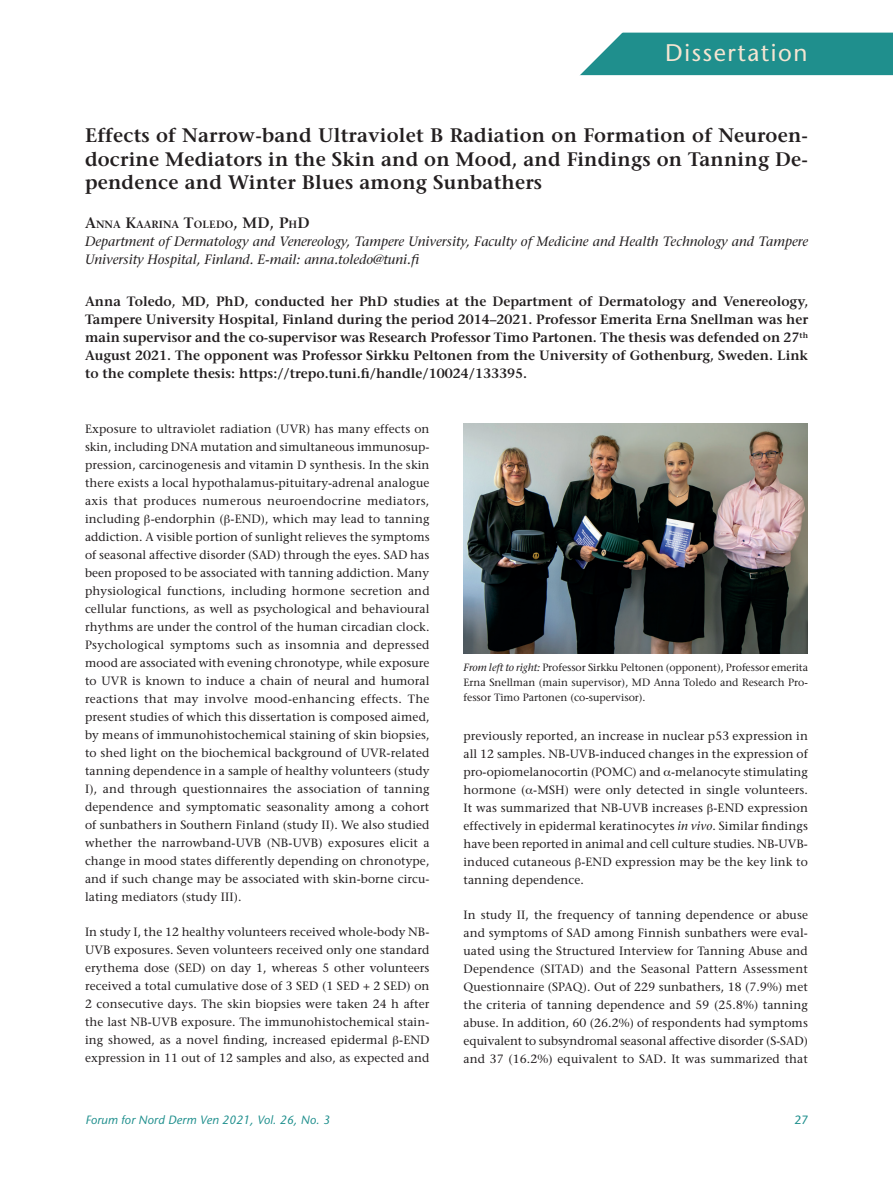
<style>
.page{position:relative;width:893px;height:1191px;background:#fff}
.page>*{position:absolute;margin:0;border:0;box-sizing:border-box;transform-origin:0 0}
.t1{font:24px "Stone Sans";letter-spacing:.065em;color:#f5e5d2}
.t2{font:600 19.5px/23.4px "Stone Serif";letter-spacing:.01em;color:#231f20;text-align:justify}
.t3{font:600 13.5px/18px "Stone Serif";color:#231f20;text-align:justify}
.t4{font:italic 13.5px/18px "Stone Serif";color:#231f20}
.t5{font:12px/18px "Stone Serif";letter-spacing:.01em;color:#231f20;text-align:justify}
.t6{font:italic 12px "Stone Sans";letter-spacing:.01em;color:#1f8f8d}
.t7{font:12px "Stone Sans";color:#1f8f8d}
.t8{font:10.5px/15px "Stone Serif";color:#231f20;text-align:justify}
.t9{font:600 10.5px "Stone Serif";letter-spacing:.015em;color:#231f20}
.s1{font-size:15px}
.s2{font-style:italic}
</style>
<div class="page">
<svg style="left:579px;top:32px;width:314px;height:44px;background:#359a98"></svg>
<img style="left:463px;top:424px;width:345px;height:229px">
<h1 class="t1" style="left:665px;top:39px;width:144px">Dissertation</h1>
<h2 class="t2" style="left:85px;top:124px;width:724px">Effects of Narrow-band Ultraviolet B Radiation on Formation of Neuroen&shy;docrine Mediators in the Skin and on Mood, and Findings on Tanning De&shy;pendence and Winter Blues among Sunbathers</h2>
<p class="t9" style="left:85px;top:218px;width:225px"><span class="s1">A</span>NNA <span class="s1">K</span>AARINA <span class="s1">T</span>OLEDO<span class="s1">, MD, P</span>H<span class="s1">D</span></p>
<p class="t4" style="left:85px;top:233px;width:724px">Department of Dermatology and Venereology, Tampere University, Faculty of Medicine and Health Technology and Tampere<br>University Hospital, Finland. E-mail: anna.toledo@tuni.fi</p>
<p class="t3" style="left:85px;top:292px;width:725px">Anna Toledo, MD, PhD, conducted her PhD studies at the Department of Dermatology and Venereology, Tampere University Hospital, Finland during the period 2014–2021. Professor Emerita Erna Snellman was her main supervisor and the co-supervisor was Research Professor Timo Partonen. The thesis was defended on 27<sup>th </sup>August 2021. The opponent was Professor Sirkku Peltonen from the University of Gothenburg, Sweden. Link to the complete thesis: https://trepo.tuni.fi/handle/10024/133395.</p>
<p class="t5" style="left:85px;top:420px;width:346px">Exposure to ultraviolet radiation (UVR) has many effects on skin, including DNA mutation and simultaneous immunosup&shy;pression, carcinogenesis and vitamin D synthesis. In the skin there exists a local hypothalamus-pituitary-adrenal analogue axis that produces numerous neuroendocrine mediators, including -endorphin ( -END), which may lead to tanning addiction. A visible portion of sunlight relieves the symptoms of seasonal affective disorder (SAD) through the eyes. SAD has been proposed to be associated with tanning addiction. Many physiological functions, including hormone secretion and cellular functions, as well as psychological and behavioural rhythms are under the control of the human circadian clock.<br>Psychological symptoms such as insomnia and depressed mood are associated with evening chronotype, while exposure to UVR is known to induce a chain of neural and humoral reactions that may involve mood-enhancing effects. The present studies of which this dissertation is composed aimed, by means of immunohistochemical staining of skin biopsies, to shed light on the biochemical background of UVR-related tanning dependence in a sample of healthy volunteers (study I), and through questionnaires the association of tanning dependence and symptomatic seasonality among a cohort of sunbathers in Southern Finland (study II). We also studied whether the narrowband-UVB (NB-UVB) exposures elicit a change in mood states differently depending on chronotype, and if such change may be associated with skin-borne circu&shy;lating mediators (study III).</p>
<p class="t5" style="left:85px;top:923px;width:346px">In study I, the 12 healthy volunteers received whole-body NB-UVB exposures. Seven volunteers received only one standard erythema dose (SED) on day 1, whereas 5 other volunteers received a total cumulative dose of 3 SED (1 SED + 2 SED) on 2 consecutive days. The skin biopsies were taken 24 h after the last NB-UVB exposure. The immunohistochemical stain&shy;ing showed, as a novel finding, increased epidermal -END expression in 11 out of 12 samples and also, as expected and</p>
<p class="t8" style="left:463px;top:660px;width:346px"><span class="s2">From left to right:</span> Professor Sirkku Peltonen (opponent), Professor emerita Erna Snellman (main supervisor), MD Anna Toledo and Research Pro&shy;fessor Timo Partonen (co-supervisor).</p>
<p class="t5" style="left:463px;top:726px;width:346px">previously reported, an increase in nuclear p53 expression in all 12 samples. NB-UVB-induced changes in the expression of pro-opiomelanocortin (POMC) and -melanocyte stimulating hormone ( -MSH) were only detected in single volunteers.<br>It was summarized that NB-UVB increases -END expression effectively in epidermal keratinocytes <span class="s2">in vivo</span>. Similar findings have been reported in animal and cell culture studies. NB-UVB&shy;induced cutaneous -END expression may be the key link to tanning dependence.</p>
<p class="t5" style="left:463px;top:905px;width:346px">In study II, the frequency of tanning dependence or abuse and symptoms of SAD among Finnish sunbathers were eval&shy;uated using the Structured Interview for Tanning Abuse and Dependence (SITAD) and the Seasonal Pattern Assessment Questionnaire (SPAQ). Out of 229 sunbathers, 18 (7.9%) met the criteria of tanning dependence and 59 (25.8%) tanning abuse. In addition, 60 (26.2%) of respondents had symptoms equivalent to subsyndromal seasonal affective disorder (S-SAD) and 37 (16.2%) equivalent to SAD. It was summarized that</p>
<p class="t6" style="left:85px;top:1112px;width:246px">Forum for Nord Derm Ven 2021, Vol. 26, No. 3</p>
<p class="t7" style="left:795px;top:1112px;width:15px">27</p>
</div>
